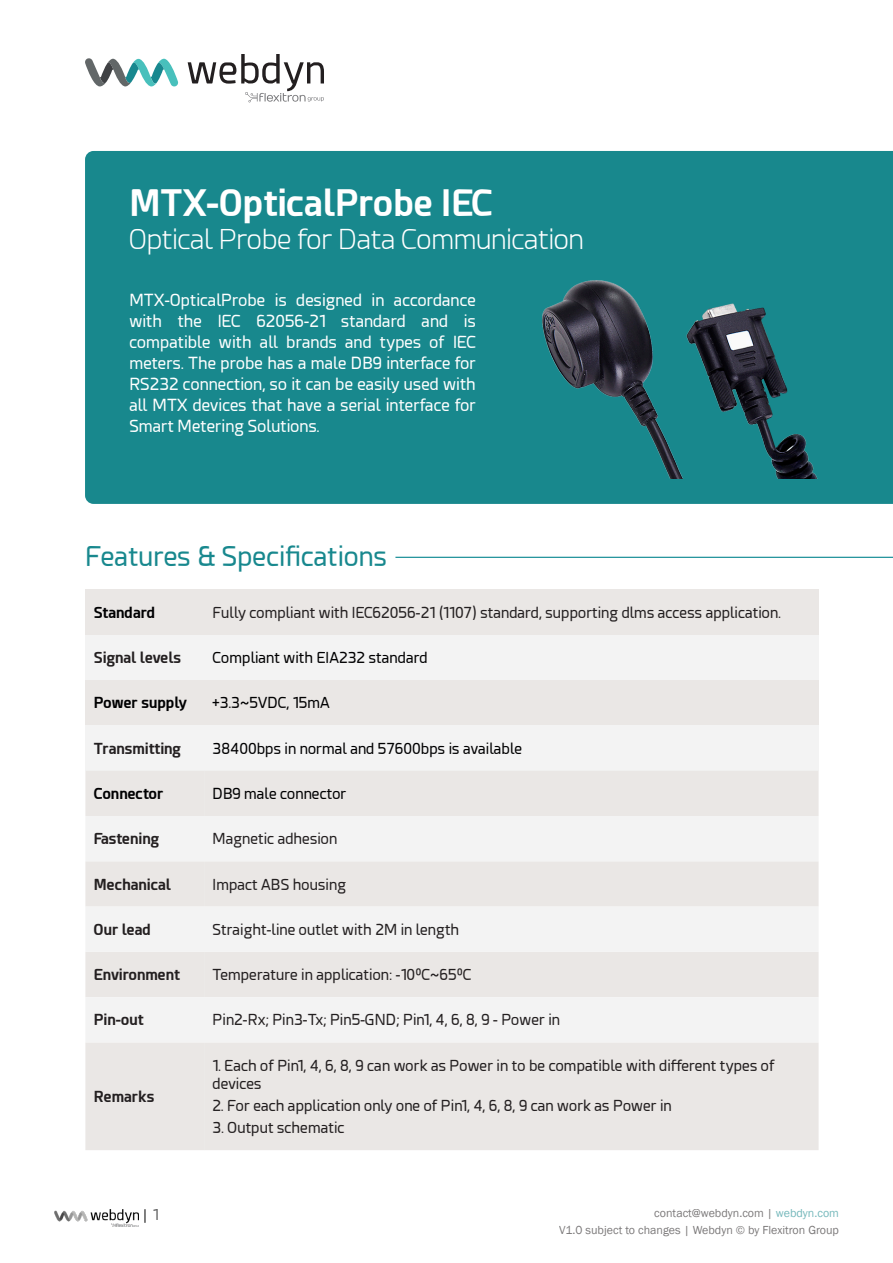
<style>
.page{position:relative;width:893px;height:1263px;background:#fff}
.page>*{position:absolute;margin:0;border:0;box-sizing:border-box;transform-origin:0 0}
.t1{font:700 36px "Esphimere";color:#fff}
.t2{font:300 27px "Esphimere";color:#fff}
.t3{font:27px "Esphimere";color:#18888e}
.t4{font:16.5px/21px "Esphimere";color:#fff;text-align:justify}
.Tabla_título{font:15px/18px "Esphimere";color:#231f20}
.Tabla_título-2{font:15px "Esphimere";color:#000001}
.t5{font:700 15px "Esphimere";color:#231f20}
.Tabla_título-3{font:700 15px "Esphimere";color:#000001}
.t6{font:15px "Esphimere";color:#000002}
.t7{font:12px/16.5px "Franklin Gothic";color:#231f20;text-align:right}
.s1{color:#18888d}
</style>
<div class="page">
<svg style="left:145px;top:1209px;width:1px;height:14px"></svg>
<img style="left:54px;top:1209px;width:85px;height:17px">
<div style="left:85px;top:151px;width:808px;height:353px;background:#18888d"></div>
<hr style="left:395px;top:557px;width:498px;height:1px;background:#06868f">
<svg style="left:188px;top:54px;width:136px;height:48px"></svg>
<svg style="left:85px;top:58px;width:94px;height:28px"></svg>
<img style="left:542px;top:281px;width:283px;height:198px">
<div style="left:85px;top:590px;width:119px;height:45px;background:#eae7e5"></div>
<div style="left:204px;top:590px;width:615px;height:45px;background:#eae7e5"></div>
<div style="left:85px;top:635px;width:119px;height:45px;background:#f3f3f3"></div>
<div style="left:204px;top:635px;width:615px;height:45px;background:#f3f3f3"></div>
<div style="left:85px;top:680px;width:119px;height:45px;background:#eae7e5"></div>
<div style="left:204px;top:680px;width:615px;height:45px;background:#eae7e5"></div>
<div style="left:85px;top:725px;width:119px;height:46px;background:#f3f3f3"></div>
<div style="left:204px;top:725px;width:615px;height:46px;background:#f3f3f3"></div>
<svg style="left:85px;top:771px;width:734px;height:379px"></svg>
<p class="t1" style="left:129px;top:181px;width:365px">MTX-OpticalProbe IEC</p>
<p class="t2" style="left:129px;top:224px;width:456px">Optical Probe for Data Communication</p>
<p class="t4" style="left:129px;top:290px;width:348px">MTX-OpticalProbe is designed in accordance with the IEC 62056-21 standard and is compatible with all brands and types of IEC meters. The probe has a male DB9 interface for RS232 connection, so it can be easily used with all MTX devices that have a serial interface for Smart Metering Solutions.</p>
<p class="t3" style="left:85px;top:541px;width:304px">Features &amp; Specifications</p>
<p class="Tabla_título-3" style="left:94px;top:603px;width:63px">Standard</p>
<p class="Tabla_título" style="left:213px;top:604px;width:570px">Fully compliant with IEC62056-21 (1107) standard, supporting dlms access application.</p>
<p class="t5" style="left:94px;top:648px;width:89px">Signal levels</p>
<p class="Tabla_título-2" style="left:213px;top:649px;width:216px">Compliant with EIA232 standard</p>
<p class="Tabla_título-3" style="left:94px;top:694px;width:94px">Power supply</p>
<p class="Tabla_título-2" style="left:213px;top:695px;width:119px">+3.3~5VDC, 15mA</p>
<p class="t5" style="left:94px;top:739px;width:89px">Transmitting</p>
<p class="Tabla_título-2" style="left:213px;top:740px;width:311px">38400bps in normal and 57600bps is available</p>
<p class="Tabla_título-3" style="left:94px;top:784px;width:71px">Connector</p>
<p class="Tabla_título-2" style="left:213px;top:785px;width:135px">DB9 male connector</p>
<p class="t5" style="left:94px;top:829px;width:67px">Fastening</p>
<p class="Tabla_título" style="left:213px;top:830px;width:126px">Magnetic adhesion</p>
<p class="t5" style="left:94px;top:875px;width:79px">Mechanical</p>
<p class="Tabla_título" style="left:213px;top:875px;width:135px">Impact ABS housing</p>
<p class="t5" style="left:94px;top:920px;width:59px">Our lead</p>
<p class="Tabla_título" style="left:213px;top:921px;width:248px">Straight-line outlet with 2M in length</p>
<p class="t5" style="left:94px;top:965px;width:88px">Environment</p>
<p class="Tabla_título" style="left:213px;top:966px;width:260px">Temperature in application: -10ºC~65ºC</p>
<p class="t5" style="left:94px;top:1011px;width:51px">Pin-out</p>
<p class="Tabla_título" style="left:213px;top:1011px;width:349px">Pin2-Rx; Pin3-Tx; Pin5-GND; Pin1, 4, 6, 8, 9 - Power in</p>
<p class="t5" style="left:94px;top:1087px;width:62px">Remarks</p>
<p class="t6" style="left:152px;top:1206px;width:7px">1</p>
<p class="Tabla_título" style="left:213px;top:1056px;width:564px">1. Each of Pin1, 4, 6, 8, 9 can work as Power in to be compatible with different types of devices</p>
<p class="Tabla_título" style="left:213px;top:1097px;width:461px">2. For each application only one of Pin1, 4, 6, 8, 9 can work as Power in</p>
<p class="Tabla_título" style="left:213px;top:1119px;width:133px">3. Output schematic</p>
<p class="t7" style="left:559px;top:1205px;width:281px">contact@webdyn.com | <span class="s1">webdyn.com<br></span>V1.0 subject to changes | Webdyn © by Flexitron Group</p>
</div>
